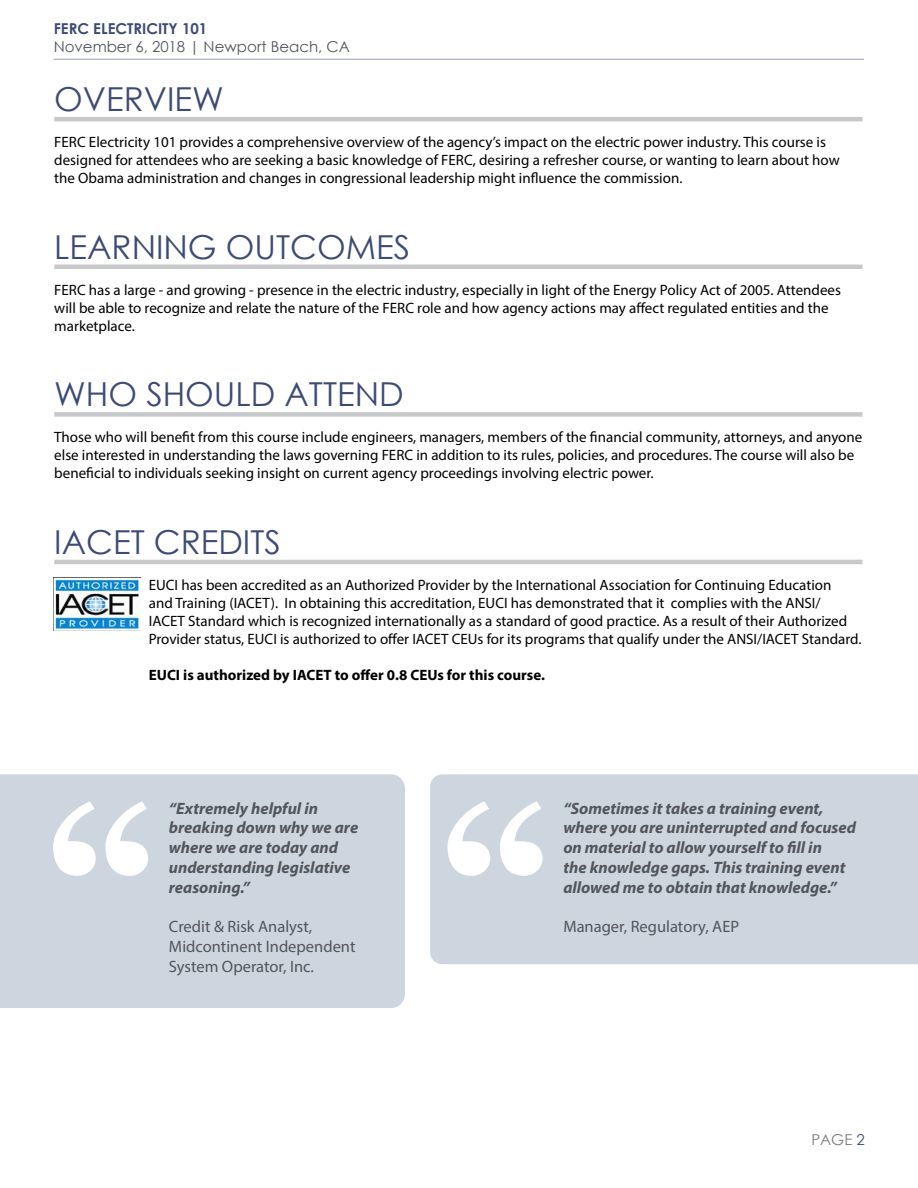
<style>
.page{position:relative;width:918px;height:1188px;background:#fff}
.page>*{position:absolute;margin:0;border:0;box-sizing:border-box;transform-origin:0 0}
.t1{font:33px "Century Gothic";color:#3c4b76}
.t2{font:italic 700 16.5px/19.8px "Myriad Pro";color:#52555b}
.t3{font:16.5px/19.8px "Myriad Pro";color:#52555b}
.t4{font:15px/18px "Myriad Pro";color:#000}
.t5{font:700 15px "Myriad Pro";color:#000}
.t6{font:15px "Century Gothic";color:#52555b}
.t7{font:700 15px "Century Gothic";color:#3c4b76}
.t8{font:15px "Century Gothic";color:#7d7c7b}
.s1{color:#3c4b76}
</style>
<div class="page">
<hr style="left:54px;top:59px;width:810px;height:1px;background:#3c4b76">
<hr style="left:54px;top:117px;width:808px;height:4px;background:#c7c8ca">
<hr style="left:54px;top:265px;width:808px;height:4px;background:#c7c8ca">
<div style="left:54px;top:412px;width:808px;height:5px;background:#c7c8ca"></div>
<hr style="left:54px;top:560px;width:808px;height:4px;background:#c7c8ca">
<div style="left:0;top:774px;width:405px;height:234px;background:#cdd6df"></div>
<svg style="left:53px;top:801px;width:95px;height:75px"></svg>
<div style="left:430px;top:774px;width:488px;height:190px;background:#cdd6df"></div>
<svg style="left:448px;top:801px;width:95px;height:75px"></svg>
<img style="left:53px;top:578px;width:88px;height:52px">
<p class="t7" style="left:54px;top:17px;width:155px">FERC ELECTRICITY 101</p>
<p class="t6" style="left:54px;top:36px;width:298px">November 6, 2018 | Newport Beach, CA</p>
<h1 class="t1" style="left:54px;top:76px;width:171px">OVERVIEW</h1>
<p class="t4" style="left:54px;top:133px;width:787px">FERC Electricity 101 provides a comprehensive overview of the agency’s impact on the electric power industry. This course is designed for attendees who are seeking a basic knowledge of FERC, desiring a refresher course, or wanting to learn about how the Obama administration and changes in congressional leadership might influence the commission.</p>
<h1 class="t1" style="left:54px;top:224px;width:357px">LEARNING OUTCOMES</h1>
<p class="t4" style="left:54px;top:280px;width:788px">FERC has a large - and growing - presence in the electric industry, especially in light of the Energy Policy Act of 2005. Attendees will be able to recognize and relate the nature of the FERC role and how agency actions may affect regulated entities and the marketplace.</p>
<h1 class="t1" style="left:54px;top:371px;width:351px">WHO SHOULD ATTEND</h1>
<p class="t4" style="left:54px;top:428px;width:810px">Those who will benefit from this course include engineers, managers, members of the financial community, attorneys, and anyone else interested in understanding the laws governing FERC in addition to its rules, policies, and procedures. The course will also be beneficial to individuals seeking insight on current agency proceedings involving electric power.</p>
<h1 class="t1" style="left:54px;top:519px;width:228px">IACET CREDITS</h1>
<p class="t4" style="left:149px;top:575px;width:714px">EUCI has been accredited as an Authorized Provider by the International Association for Continuing Education<br>and Training (IACET). In obtaining this accreditation, EUCI has demonstrated that it complies with the ANSI/<br>IACET Standard which is recognized internationally as a standard of good practice. As a result of their Authorized Provider status, EUCI is authorized to offer IACET CEUs for its programs that qualify under the ANSI/IACET Standard.</p>
<p class="t5" style="left:149px;top:665px;width:398px">EUCI is authorized by IACET to offer 0.8 CEUs for this course.</p>
<p class="t2" style="left:169px;top:798px;width:191px">“Extremely helpful in breaking down why we are where we are today and understanding legislative reasoning.”</p>
<p class="t3" style="left:169px;top:917px;width:188px">Credit &amp; Risk Analyst,<br>Midcontinent Independent<br>System Operator, Inc.</p>
<p class="t2" style="left:563px;top:798px;width:294px">“Sometimes it takes a training event, where you are uninterrupted and focused on material to allow yourself to fill in<br>the knowledge gaps. This training event allowed me to obtain that knowledge.”</p>
<p class="t3" style="left:563px;top:917px;width:177px">Manager, Regulatory, AEP</p>
<p class="t8" style="left:811px;top:1129px;width:55px">PAGE <span class="s1">2</span></p>
</div>
